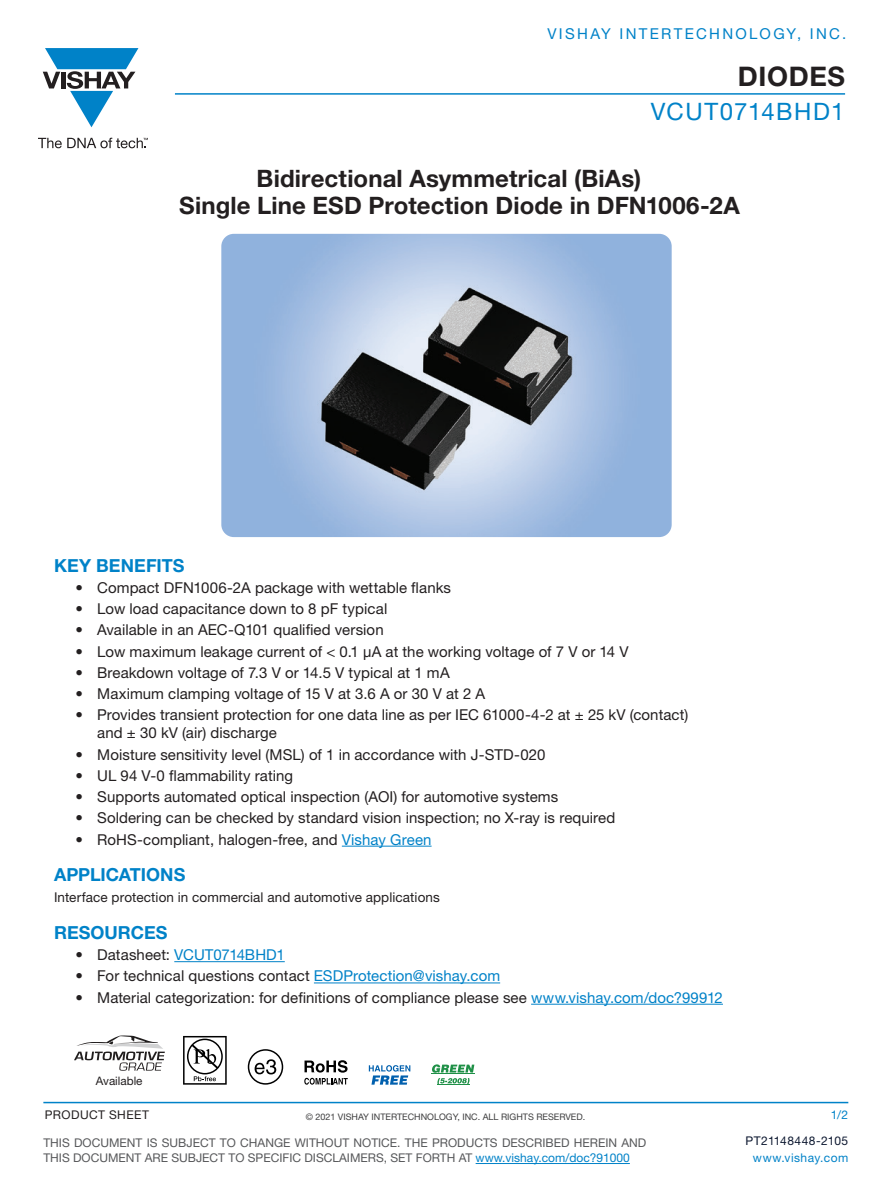
<style>
.page{position:relative;width:891px;height:1189px;background:#fff}
.page>*{position:absolute;margin:0;border:0;box-sizing:border-box;transform-origin:0 0}
.t1{font:700 27px "Helvetica Neue LT Std";color:#231f20}
.t2{font:700 24px/27px "Helvetica Neue LT Std";letter-spacing:.005em;color:#231f20}
.t3{font:24px "Helvetica Neue LT Std";letter-spacing:.06em;color:#0082c8}
.t4{font:700 18px "Helvetica Neue LT Std";color:#0082c8}
.t5{font:15px/18px "Helvetica Neue LT Std";letter-spacing:.005em;color:#231f20}
.t6{font:15px "Helvetica Neue LT Std";letter-spacing:.155em;color:#0082c8}
.t7{font:15px "Helvetica Neue LT Std";letter-spacing:.005em;color:#0082c8}
.t8{font:13.5px "Helvetica Neue LT Std";letter-spacing:.01em;color:#231f20}
.t9{font:12px/15px "Helvetica Neue LT Std";color:#57585a}
.t10{font:12px "Helvetica Neue LT Std";letter-spacing:.04em;color:#0082c8}
.t11{font:12px "Helvetica Neue LT Std";letter-spacing:.04em;color:#0e1931}
.t12{font:12px "Helvetica Neue LT Std";color:#231f20}
.t13{font:11.7px "Helvetica Neue LT Std";color:#231f20}
.t14{font:9px "Helvetica Neue LT Std";color:#3e3e3f}
.s1{color:#0082c8}
.s2{color:#231f20}
</style>
<div class="page">
<hr style="left:342px;top:845px;width:90px;height:1px;background:#0082c8">
<hr style="left:174px;top:961px;width:111px;height:1px;background:#0082c8">
<hr style="left:314px;top:982px;width:186px;height:1px;background:#0082c8">
<hr style="left:531px;top:1003px;width:192px;height:1px;background:#0082c8">
<svg style="left:183px;top:1035px;width:44px;height:49px"></svg>
<svg style="left:248px;top:1049px;width:35px;height:35px"></svg>
<hr style="left:431px;top:1072px;width:44px;height:1px;background:#1f9047">
<svg style="left:432px;top:1064px;width:42px;height:20px"></svg>
<svg style="left:369px;top:1065px;width:41px;height:19px"></svg>
<svg style="left:304px;top:1060px;width:44px;height:24px"></svg>
<svg style="left:74px;top:1035px;width:91px;height:35px"></svg>
<hr style="left:175px;top:93px;width:670px;height:2px;background:#0082c8">
<hr style="left:43px;top:1101px;width:805px;height:1px;background:#0082c8">
<hr style="left:476px;top:1162px;width:154px;height:1px;background:#0082c8">
<svg style="left:43px;top:48px;width:95px;height:79px"></svg>
<svg style="left:38px;top:138px;width:110px;height:10px"></svg>
<img style="left:221px;top:234px;width:451px;height:303px">
<p class="t6" style="left:547px;top:25px;width:300px">VISHAY INTERTECHNOLOGY, INC.</p>
<h1 class="t1" style="left:738px;top:60px;width:39px">Diodes</h1>
<h2 class="t3" style="left:651px;top:97px;width:195px">VCUT0714BHD1</h2>
<h2 class="t2" style="left:179px;top:164px;width:562px;text-indent:77px">Bidirectional Asymmetrical (BiAs)<br>Single Line ESD Protection Diode in DFN1006-2A</h2>
<p class="t4" style="left:54px;top:554px;width:132px">KEY BENEFITS</p>
<p class="t5" style="left:76px;top:578px;width:377px">• Compact DFN1006-2A package with wettable flanks</p>
<p class="t5" style="left:76px;top:599px;width:313px">• Low load capacitance down to 8 pF typical</p>
<p class="t5" style="left:76px;top:620px;width:310px">• Available in an AEC-Q101 qualified version</p>
<p class="t5" style="left:76px;top:641px;width:555px">• Low maximum leakage current of &lt; 0.1 μA at the working voltage of 7 V or 14 V</p>
<p class="t5" style="left:76px;top:663px;width:376px">• Breakdown voltage of 7.3 V or 14.5 V typical at 1 mA</p>
<p class="t5" style="left:76px;top:684px;width:411px">• Maximum clamping voltage of 15 V at 3.6 A or 30 V at 2 A</p>
<p class="t5" style="left:97px;top:705px;width:593px;text-indent:-22px">• Provides transient protection for one data line as per IEC 61000‑4‑2 at ± 25 kV (contact) and ± 30 kV (air) discharge</p>
<p class="t5" style="left:76px;top:744px;width:471px">• Moisture sensitivity level (MSL) of 1 in accordance with J-STD-020</p>
<p class="t5" style="left:76px;top:766px;width:219px">• UL 94 V-0 flammability rating</p>
<p class="t5" style="left:76px;top:787px;width:484px">• Supports automated optical inspection (AOI) for automotive systems</p>
<p class="t5" style="left:76px;top:808px;width:541px">• Soldering can be checked by standard vision inspection; no X-ray is required</p>
<p class="t5" style="left:76px;top:829px;width:358px">• RoHS-compliant, halogen-free, and <span class="s1">Vishay Green</span></p>
<p class="t4" style="left:54px;top:863px;width:133px">APPLICATIONS</p>
<p class="t8" style="left:54px;top:889px;width:387px">Interface protection in commercial and automotive applications</p>
<p class="t4" style="left:54px;top:921px;width:115px">RESOURCES</p>
<p class="t7" style="left:76px;top:945px;width:211px"><span class="s2">• Datasheet:</span> VCUT0714BHD1</p>
<p class="t5" style="left:76px;top:966px;width:426px">• For technical questions contact <span class="s1">ESDProtection@vishay.com</span></p>
<p class="t5" style="left:76px;top:987px;width:649px">• Material categorization: for definitions of compliance please see <span class="s1">www.vishay.com/doc?99912</span></p>
<p class="t13" style="left:96px;top:1073px;width:48px">Available</p>
<p class="t14" style="left:306px;top:1111px;width:281px">© 2021 VISHAY INTERTECHNOLOGY, INC. ALL RIGHTS RESERVED.</p>
<p class="t10" style="left:831px;top:1106px;width:19px">1/2</p>
<p class="t11" style="left:746px;top:1133px;width:104px">PT21148448-2105</p>
<p class="t12" style="left:45px;top:1107px;width:18px">Product</p>
<p class="t12" style="left:109px;top:1107px;width:17px">Sheet</p>
<p class="t9" style="left:43px;top:1134px;width:604px">THIS DOCUMENT IS SUBJECT TO CHANGE WITHOUT NOTICE. THE PRODUCTS DESCRIBED HEREIN AND<br>THIS DOCUMENT ARE SUBJECT TO SPECIFIC DISCLAIMERS, SET FORTH AT <span class="s1">www.vishay.com/doc?91000</span></p>
<p class="t10" style="left:753px;top:1150px;width:97px">www.vishay.com</p>
</div>
